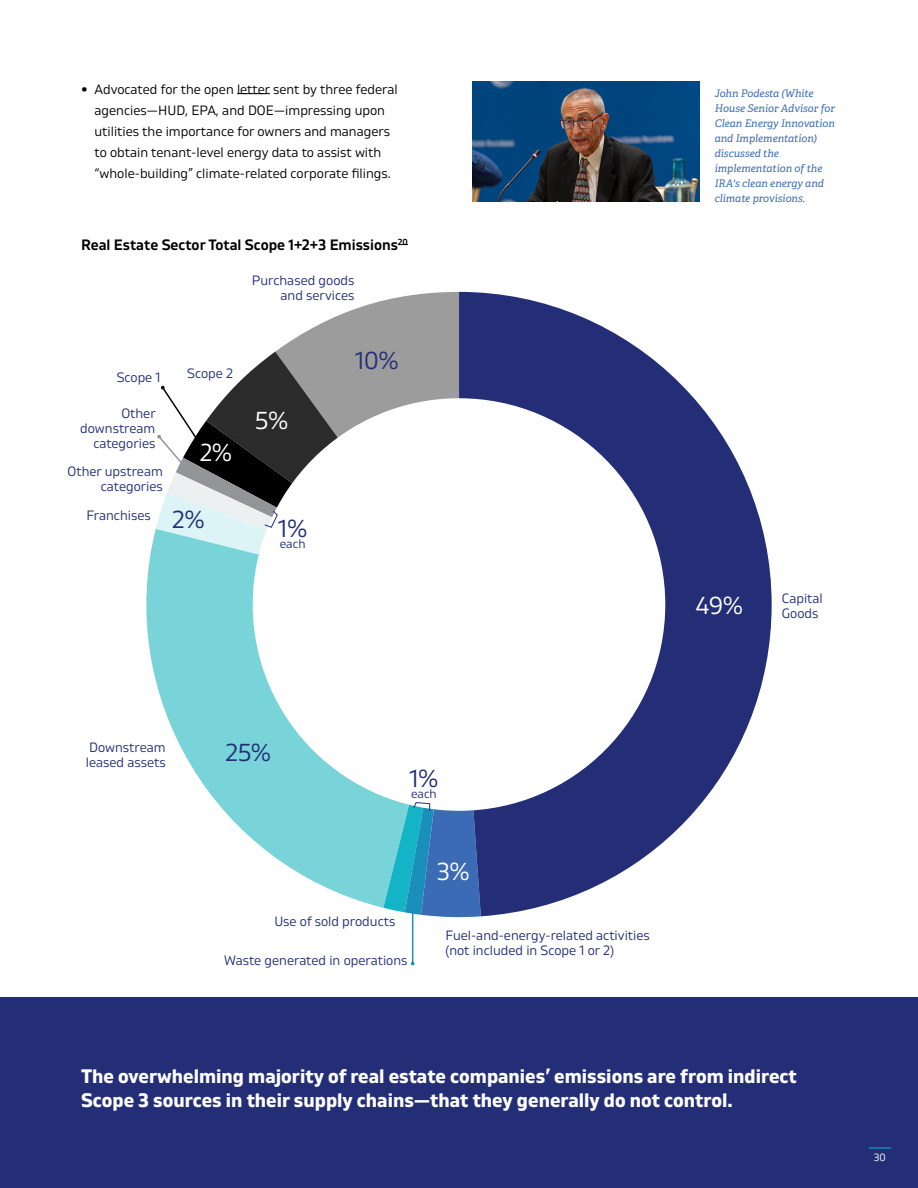
<style>
.page{position:relative;width:918px;height:1188px;background:#fff}
.page>*{position:absolute;margin:0;border:0;box-sizing:border-box;transform-origin:0 0}
.t1{font:24.45px "Gilam";color:#232e77}
.t2{font:24.45px "Gilam";color:#fff}
.t3{font:700 19.5px/24px "Gilam";color:#fff}
.t4{font:600 15px "Gilam";color:#000}
.t5{font:13.5px/15px "Gilam";color:#232e77}
.t6{font:13.5px/21px "Gilam";color:#000;text-align:center}
.t7{font:12.45px "Gilam";color:#232e77}
.t8{font:italic 10.5px/15px "Adelle";color:#3b6bb4}
.t9{font:10.5px "Gilam";color:#fff}
.s1{font-weight:700;font-size:16.5px}
</style>
<div class="page">
<svg style="left:275px;top:292px;width:184px;height:60px;fill:#9c9c9c"></svg>
<svg style="left:236px;top:352px;width:223px;height:33px;background:#939393"></svg>
<svg style="left:146px;top:529px;width:10px;height:152px;fill:#78d4d9"></svg>
<svg style="left:459px;top:292px;width:313px;height:624px;fill:#232e77"></svg>
<div style="left:253px;top:398px;width:412px;height:413px;background:#fff;border-radius:50%"></div>
<div style="left:0;top:998px;width:918px;height:190px;background:#232e77"></div>
<hr style="left:412px;top:905px;width:1px;height:59px;background:#1a8fbb">
<svg style="left:156px;top:385px;width:325px;height:533px"></svg>
<svg style="left:869px;top:1148px;width:22px;height:1px"></svg>
<img style="left:472px;top:81px;width:228px;height:121px">
<hr style="left:237px;top:93px;width:33px;height:1px;background:#000">
<p class="t6" style="left:81px;top:78px;width:318px"><span class="s1">•</span> Advocated for the open letter sent by three federal agencies—HUD, EPA, and DOE—impressing upon utilities the importance for owners and managers<br>to obtain tenant-level energy data to assist with “whole-building” climate-related corporate filings.</p>
<p class="t4" style="left:81px;top:233px;width:328px">Real Estate Sector Total Scope 1+2+3 Emissions<sup>20</sup></p>
<p class="t5" style="left:252px;top:272px;width:104px;text-align:right">Purchased goods and services</p>
<p class="t5" style="left:117px;top:369px;width:45px">Scope 1</p>
<p class="t5" style="left:187px;top:365px;width:47px">Scope 2</p>
<h1 class="t1" style="left:355px;top:342px;width:45px">10%</h1>
<p class="t5" style="left:80px;top:405px;width:77px;text-align:right">Other downstream categories</p>
<h1 class="t2" style="left:200px;top:434px;width:34px">2%</h1>
<h1 class="t2" style="left:255px;top:402px;width:34px">5%</h1>
<p class="t5" style="left:68px;top:464px;width:97px;text-align:right">Other upstream categories</p>
<p class="t5" style="left:86px;top:508px;width:66px">Franchises</p>
<h1 class="t1" style="left:172px;top:502px;width:34px">2%</h1>
<h1 class="t1" style="left:278px;top:510px;width:30px">1%</h1>
<p class="t7" style="left:280px;top:535px;width:27px">each</p>
<p class="t8" style="left:715px;top:86px;width:122px">John Podesta (White<br>House Senior Advisor for<br>Clean Energy Innovation and Implementation) discussed the implementation of the<br>IRA's clean energy and climate provisions.</p>
<h1 class="t2" style="left:696px;top:588px;width:48px">49%</h1>
<p class="t5" style="left:782px;top:591px;width:42px">Capital<br>Goods</p>
<p class="t5" style="left:86px;top:740px;width:81px">Downstream leased assets</p>
<h1 class="t1" style="left:225px;top:735px;width:47px">25%</h1>
<h1 class="t1" style="left:410px;top:760px;width:30px">1%</h1>
<p class="t7" style="left:411px;top:784px;width:27px">each</p>
<h1 class="t2" style="left:437px;top:854px;width:34px">3%</h1>
<p class="t5" style="left:274px;top:914px;width:122px">Use of sold products</p>
<p class="t5" style="left:224px;top:953px;width:185px">Waste generated in operations</p>
<p class="t5" style="left:446px;top:928px;width:206px">Fuel-and-energy-related activities (not included in Scope 1 or 2)</p>
<h2 class="t3" style="left:81px;top:1063px;width:717px">The overwhelming majority of real estate companies’ emissions are from indirect<br>Scope 3 sources in their supply chains—that they generally do not control.</h2>
<p class="t9" style="left:874px;top:1150px;width:13px">30</p>
</div>
